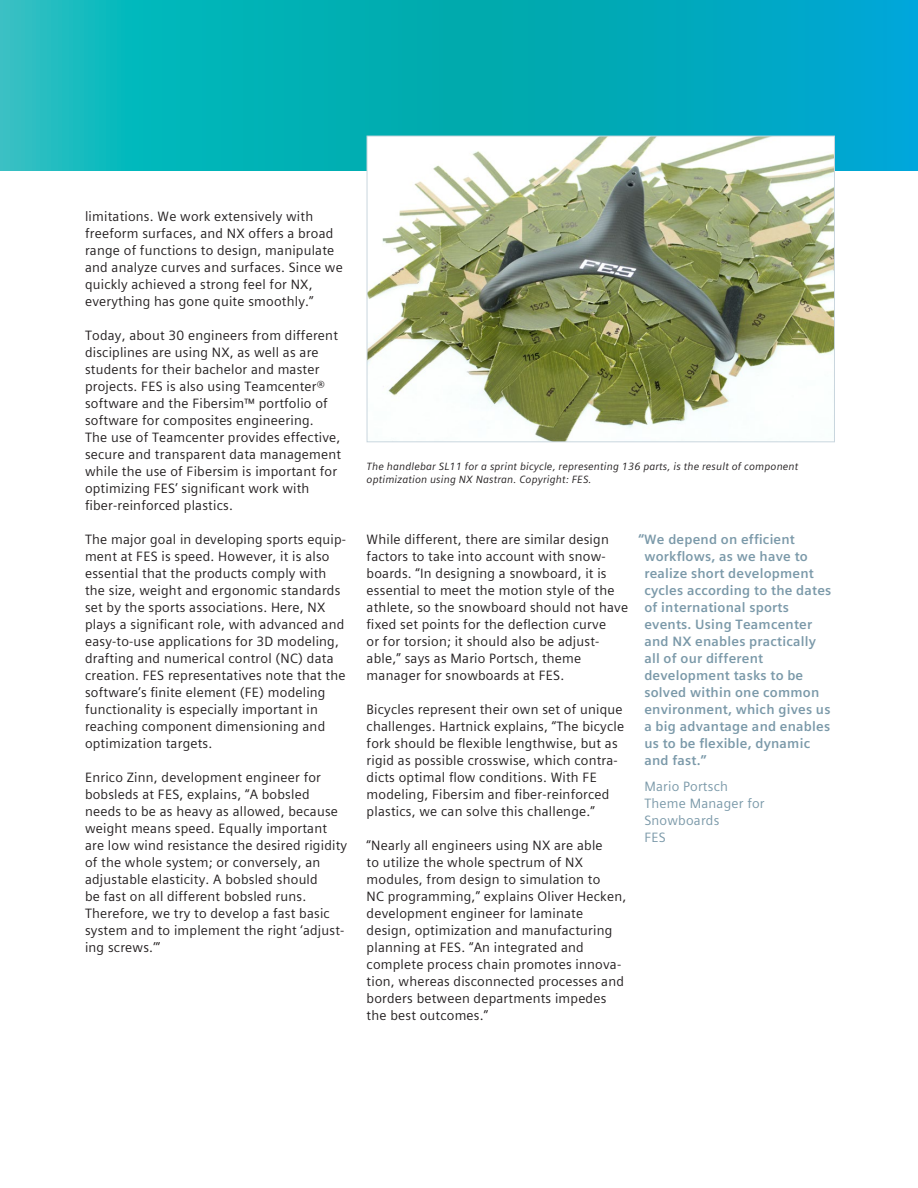
<style>
.page{position:relative;width:918px;height:1188px;background:#fff}
.page>*{position:absolute;margin:0;border:0;box-sizing:border-box;transform-origin:0 0}
.Body_text{font:13.5px/17px "Siemens Sans Global";letter-spacing:.015em;color:#231f20}
.Quotes{font:700 13.5px/17px "Siemens Sans Global";letter-spacing:.015em;color:#7b99a9}
.Quotes_credit{font:13.5px/17px "Siemens Sans Global";letter-spacing:.015em;color:#7b99a9}
.Caption{font:italic 10.5px/13.5px "Siemens Sans Global";letter-spacing:.015em;color:#231f20}
</style>
<div class="page">
<svg style="left:0;top:0;width:918px;height:170px;background:#05afbb"></svg>
<img style="left:369px;top:138px;width:464px;height:302px">
<div style="left:367px;top:136px;width:468px;height:306px;border:1px solid #c9d6de"></div>
<p class="Body_text" style="left:85px;top:208px;width:259px">limitations. We work extensively with freeform surfaces, and NX offers a broad range of functions to design, manipulate and analyze curves and surfaces. Since we quickly achieved a strong feel for NX, everything has gone quite smoothly.”</p>
<p class="Body_text" style="left:85px;top:327px;width:258px">Today, about 30 engineers from different disciplines are using NX, as well as are students for their bachelor and master projects. FES is also using Teamcenter® software and the Fibersim™ portfolio of software for composites engineering.<br>The use of Teamcenter provides effective, secure and transparent data management while the use of Fibersim is important for optimizing FES’ significant work with fiber-reinforced plastics.</p>
<p class="Body_text" style="left:85px;top:531px;width:262px">The major goal in developing sports equip&shy;ment at FES is speed. However, it is also essential that the products comply with the size, weight and ergonomic standards set by the sports associations. Here, NX plays a significant role, with advanced and easy-to-use applications for 3D modeling, drafting and numerical control (NC) data creation. FES representatives note that the software’s finite element (FE) modeling functionality is especially important in reaching component dimensioning and optimization targets.</p>
<p class="Body_text" style="left:85px;top:769px;width:264px">Enrico Zinn, development engineer for bobsleds at FES, explains, “A bobsled needs to be as heavy as allowed, because weight means speed. Equally important are low wind resistance the desired rigidity of the whole system; or conversely, an adjustable elasticity. A bobsled should<br>be fast on all different bobsled runs.<br>Therefore, we try to develop a fast basic system and to implement the right ‘adjust&shy;ing screws.’”</p>
<p class="Caption" style="left:367px;top:459px;width:433px">The handlebar SL11 for a sprint bicycle, representing 136 parts, is the result of component optimization using NX Nastran. Copyright: FES.</p>
<p class="Body_text" style="left:367px;top:531px;width:263px">While different, there are similar design factors to take into account with snow&shy;boards. “In designing a snowboard, it is essential to meet the motion style of the athlete, so the snowboard should not have fixed set points for the deflection curve<br>or for torsion; it should also be adjust&shy;able,” says as Mario Portsch, theme manager for snowboards at FES.</p>
<p class="Body_text" style="left:367px;top:701px;width:259px">Bicycles represent their own set of unique challenges. Hartnick explains, “The bicycle fork should be flexible lengthwise, but as rigid as possible crosswise, which contra&shy;dicts optimal flow conditions. With FE modeling, Fibersim and fiber-reinforced plastics, we can solve this challenge.”</p>
<p class="Body_text" style="left:367px;top:837px;width:261px">“Nearly all engineers using NX are able<br>to utilize the whole spectrum of NX modules, from design to simulation to<br>NC programming,” explains Oliver Hecken, development engineer for laminate design, optimization and manufacturing planning at FES. “An integrated and complete process chain promotes innova&shy;tion, whereas disconnected processes and borders between departments impedes the best outcomes.”</p>
<p class="Quotes" style="left:644px;top:531px;width:189px;text-indent:-6px">“We depend on efficient workflows, as we have to realize short development cycles according to the dates of international sports events. Using Teamcenter and NX enables practically all of our different development tasks to be solved within one common environment, which gives us a big advantage and enables us to be flexible, dynamic and fast.”</p>
<p class="Quotes_credit" style="left:644px;top:778px;width:122px">Mario Portsch<br>Theme Manager for<br>Snowboards<br>FES</p>
</div>
